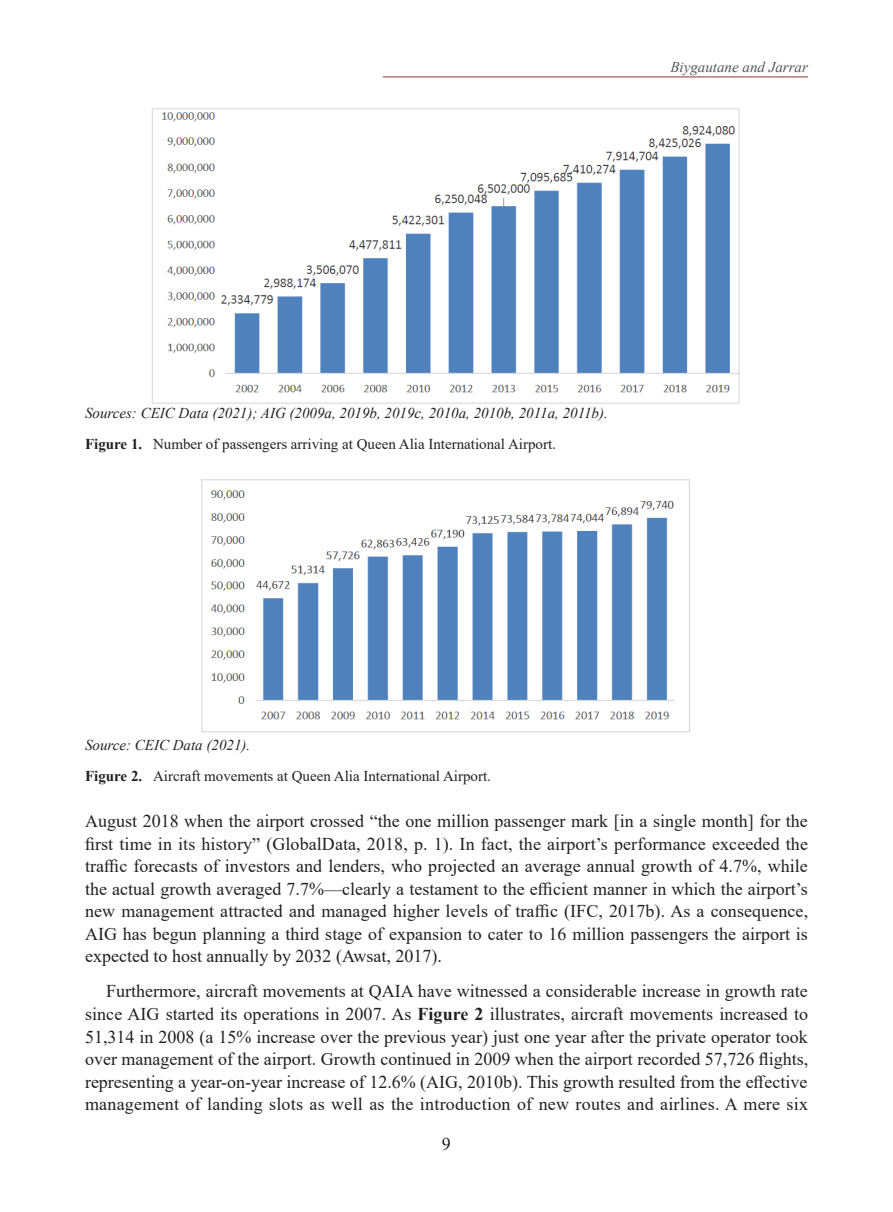
<style>
.page{position:relative;width:893px;height:1212px;background:#fff}
.page>*{position:absolute;margin:0;border:0;box-sizing:border-box;transform-origin:0 0}
.Paragraph{font:18px/22.5px "Times New Roman";letter-spacing:.005em;color:#231f20;text-align:justify}
.t1{font:15px "Times New Roman";color:#231f20}
.table_figure_footnot{font:italic 15px "Times New Roman";color:#231f20}
.t2{font:italic 15px "Times New Roman";color:#545555}
.s1{font-weight:700}
</style>
<div class="page">
<hr style="left:383px;top:77px;width:425px;height:1px;background:#943533">
<img style="left:151px;top:108px;width:589px;height:296px">
<img style="left:201px;top:479px;width:489px;height:253px">
<p class="t2" style="left:670px;top:57px;width:139px">Biygautane and Jarrar</p>
<p class="table_figure_footnot" style="left:85px;top:403px;width:524px">Sources: CEIC Data (2021); AIG (2009a, 2019b, 2019c, 2010a, 2010b, 2011a, 2011b).</p>
<p class="t1" style="left:85px;top:433px;width:472px"><span class="s1">Figure 1.</span> Number of passengers arriving at Queen Alia International Airport.</p>
<p class="table_figure_footnot" style="left:85px;top:735px;width:167px">Source: CEIC Data (2021).</p>
<p class="t1" style="left:85px;top:765px;width:407px"><span class="s1">Figure 2.</span> Aircraft movements at Queen Alia International Airport.</p>
<p class="Paragraph" style="left:85px;top:809px;width:725px">August 2018 when the airport crossed “the one million passenger mark [in a single month] for the first time in its history” (GlobalData, 2018, p. 1). In fact, the airport’s performance exceeded the traffic forecasts of investors and lenders, who projected an average annual growth of 4.7%, while the actual growth averaged 7.7%—clearly a testament to the efficient manner in which the airport’s new management attracted and managed higher levels of traffic (IFC, 2017b). As a consequence, AIG has begun planning a third stage of expansion to cater to 16 million passengers the airport is expected to host annually by 2032 (Awsat, 2017).</p>
<p class="Paragraph" style="left:85px;top:979px;width:725px;text-indent:21px">Furthermore, aircraft movements at QAIA have witnessed a considerable increase in growth rate since AIG started its operations in 2007. As <span class="s1">Figure 2</span> illustrates, aircraft movements increased to 51,314 in 2008 (a 15% increase over the previous year) just one year after the private operator took over management of the airport. Growth continued in 2009 when the airport recorded 57,726 flights, representing a year-on-year increase of 12.6% (AIG, 2010b). This growth resulted from the effective management of landing slots as well as the introduction of new routes and airlines. A mere six</p>
<p class="Paragraph" style="left:442px;top:1132px;width:10px">9</p>
</div>
